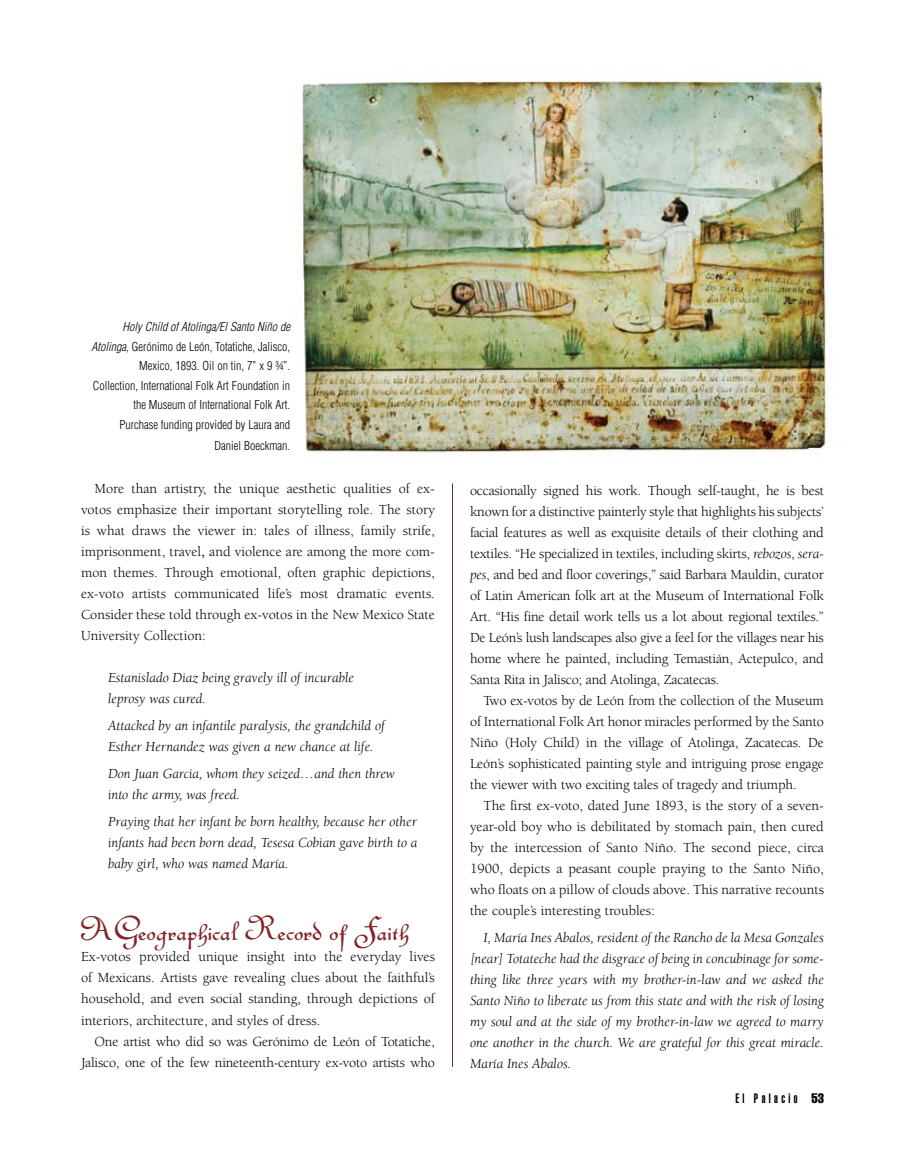
<style>
.page{position:relative;width:905px;height:1175px;background:#fff}
.page>*{position:absolute;margin:0;border:0;box-sizing:border-box;transform-origin:0 0}
.t1{font:43.5px "Spanish Court Hand WF";color:#822425}
.t2{font:14.25px/21px "Berkeley";letter-spacing:-.01em;color:#000;text-align:justify}
.t3{font:italic 14.25px/21px "Berkeley";color:#000}
.t4{font:900 extra-condensed 13.5px "Helvetica";letter-spacing:.25em;color:#000}
.t5{font:300 condensed 12px/19.5px "Helvetica";color:#000;text-align:right}
.s1{font-style:italic}
.s2{font-weight:700}
.s3{font-weight:400}
</style>
<div class="page">
<img style="left:301px;top:76px;width:527px;height:377px">
<hr style="left:452px;top:483px;width:1px;height:583px;background:#822425">
<p class="t5" style="left:92px;top:317px;width:200px"><span class="s1">Holy Child of Atolinga/El Santo Niño de Atolinga</span>, Gerónimo de León, Totatiche, Jalisco, Mexico, 1893. Oil on tin, 7” x 9 ¾”.<br>Collection, International Folk Art Foundation in the Museum of International Folk Art.<br>Purchase funding provided by Laura and</p>
<p class="t5" style="left:214px;top:436px;width:77px">Daniel Boeckman.</p>
<p class="t2" style="left:81px;top:478px;width:355px;text-indent:13px">More than artistry, the unique aesthetic qualities of ex&shy;votos emphasize their important storytelling role. The story is what draws the viewer in: tales of illness, family strife, imprisonment, travel<span class="s2">,</span> and violence are among the more com&shy;mon themes. Through emotional, often graphic depictions, ex-voto artists communicated life’s most dramatic events.<br>Consider these told through ex-votos in the New Mexico State University Collection:</p>
<p class="t3" style="left:108px;top:668px;width:247px">Estanislado Diaz being gravely ill of incurable leprosy was cured.</p>
<p class="t3" style="left:108px;top:716px;width:278px">Attacked by an infantile paralysis, the grandchild of<br>Esther Hernandez was given a new chance at life.</p>
<p class="t3" style="left:108px;top:764px;width:288px">Don Juan Garcia, whom they seized…and then threw into the army, was freed.</p>
<p class="t3" style="left:108px;top:812px;width:311px;text-align:justify">Praying that her infant be born healthy, because her other infants had been born dead, Tesesa Cobian gave birth to a baby girl, who was named María.</p>
<h1 class="t1" style="left:81px;top:913px;width:330px">A Geographical Record of Faith</h1>
<p class="t2" style="left:81px;top:946px;width:355px">Ex-votos provided unique insight into the everyday lives of Mexicans. Artists gave revealing clues about the faithful’s household, and even social standing, through depictions of interiors, architecture, and styles of dress.</p>
<p class="t2" style="left:81px;top:1030px;width:355px;text-align:right">One artist who did so was Gerónimo de León of Totatiche,<br>Jalisco, one of the few nineteenth-century ex-voto artists who</p>
<p class="t2" style="left:470px;top:480px;width:355px">occasionally signed his work. Though self-taught, he is best known for a distinctive painterly style that highlights his subjects’ facial features as well as exquisite details of their clothing and textiles. “He specialized in textiles, including skirts, <span class="s1">rebozos</span>, <span class="s1">sera&shy;pes</span>, and bed and floor coverings,” said Barbara Mauldin, curator of Latin American folk art at the Museum of International Folk Art. “His fine detail work tells us a lot about regional textiles.” De León’s lush landscapes also give a feel for the villages near his home where he painted, including Temastián, Actepulco, and Santa Rita in Jalisco; and Atolinga, Zacatecas.</p>
<p class="t2" style="left:470px;top:690px;width:355px;text-indent:13px">Two ex-votos by de León from the collection of the Museum of International Folk Art honor miracles performed by the Santo Niño (Holy Child) in the village of Atolinga, Zacatecas. De León’s sophisticated painting style and intriguing prose engage the viewer with two exciting tales of tragedy and triumph.</p>
<p class="t2" style="left:470px;top:795px;width:355px;text-indent:13px">The first ex-voto, dated June 1893, is the story of a seven&shy;year-old boy who is debilitated by stomach pain, then cured by the intercession of Santo Niño. The second piece, circa 1900, depicts a peasant couple praying to the Santo Niño, who floats on a pillow of clouds above. This narrative recounts the couple’s interesting troubles:</p>
<p class="t3" style="left:470px;top:927px;width:355px;text-align:justify;text-indent:13px">I, María Ines Abalos, resident of the Rancho de la Mesa Gonzales [near] Totateche had the disgrace of being in concubinage for some&shy;thing like three years with my brother-in-law and we asked the Santo Niño to liberate us from this state and with the risk of losing my soul and at the side of my brother-in-law we agreed to marry one another in the church. We are grateful for this great miracle.<br>María Ines Abalos.</p>
<p class="t4" style="left:735px;top:1090px;width:90px">El Palacio <span class="s3">53</span></p>
</div>
